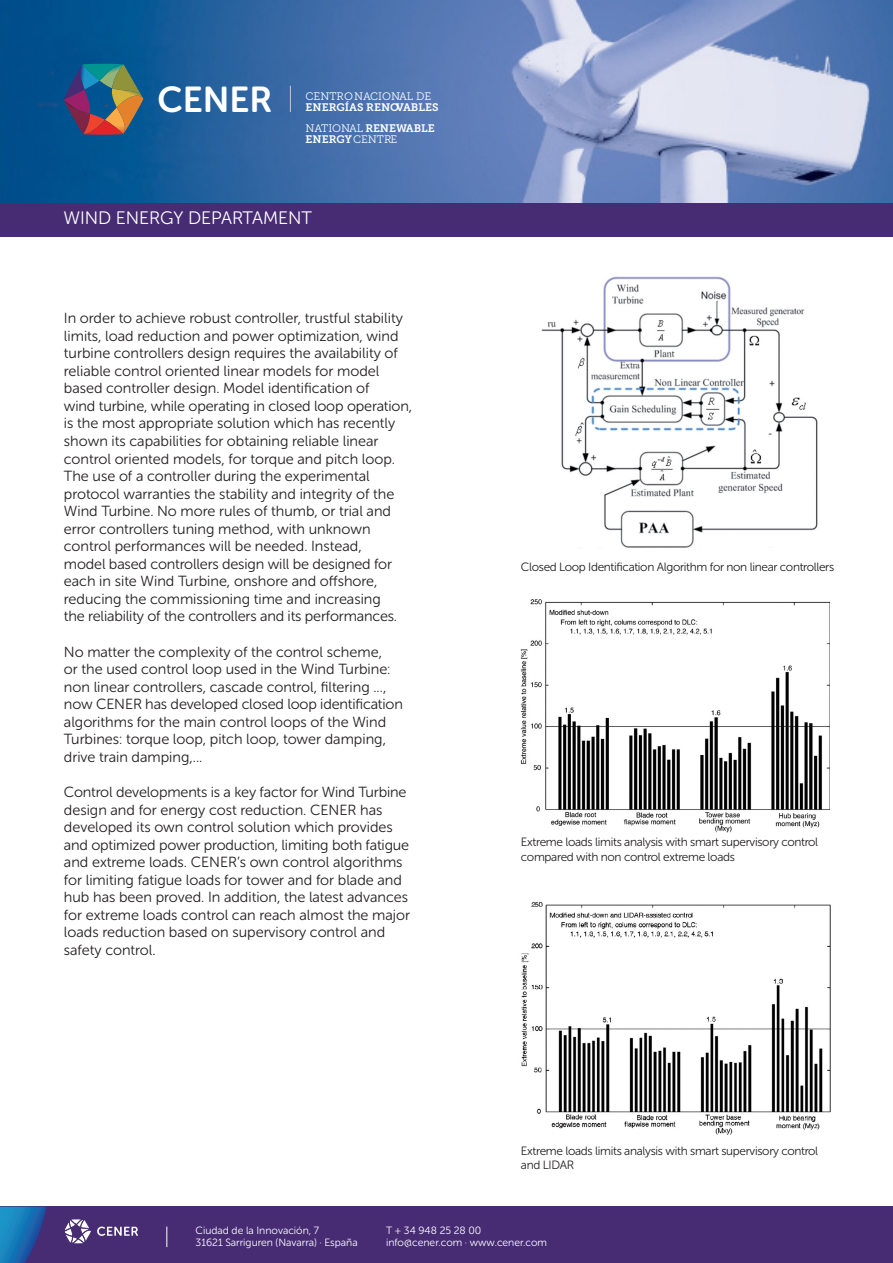
<style>
.page{position:relative;width:893px;height:1263px;background:#fff}
.page>*{position:absolute;margin:0;border:0;box-sizing:border-box;transform-origin:0 0}
.t1{font:35.85px "Museo Sans Rounded 700";color:#fff}
.t2{font:18px "Museo Sans Rounded 300";color:#fff}
.t3{font:14.7px/17.5px "Museo Sans Rounded 300";color:#231f20}
.t4{font:12px/14.4px "Museo Sans Rounded 300";letter-spacing:-.025em;color:#231f20}
.t5{font:10.8px/20.1px "Museo Slab 700";color:#fff}
.t6{font:10.8px "Museo Slab 300";color:#fff}
.t7{font:10.5px/12px "Museo Sans Rounded 300";color:#fff}
.s1{font-family:"Museo Slab 300"}
</style>
<div class="page">
<div style="left:0;top:0;width:893px;height:236px;background:#472c74"></div>
<img style="left:0;top:0;width:892px;height:203px">
<svg style="left:64px;top:64px;width:79px;height:71px;background:#5c626c"></svg>
<svg style="left:290px;top:86px;width:1px;height:26px"></svg>
<div style="left:0;top:1206px;width:893px;height:57px;background:#472c74"></div>
<svg style="left:0;top:1206px;width:168px;height:57px"></svg>
<img style="left:541px;top:276px;width:277px;height:272px">
<img style="left:521px;top:599px;width:308px;height:234px">
<img style="left:521px;top:902px;width:310px;height:233px">
<h1 class="t1" style="left:157px;top:79px;width:116px">CENER</h1>
<p class="t6" style="left:306px;top:90px;width:127px">CENTRO NACIONAL DE</p>
<p class="t5" style="left:306px;top:98px;width:134px">ENERGÍAS RENOVABLES<br><span class="s1">NATIONAL</span> RENEWABLE</p>
<p class="t5" style="left:306px;top:129px;width:93px">ENERGY<span class="s1">CENTRE</span></p>
<p class="t2" style="left:63px;top:208px;width:250px">WIND ENERGY DEPARTAMENT</p>
<p class="t3" style="left:64px;top:309px;width:350px">In order to achieve robust controller, trustful stability limits, load reduction and power optimization, wind turbine controllers design requires the availability of reliable control oriented linear models for model based controller design. Model identification of<br>wind turbine, while operating in closed loop operation, is the most appropriate solution which has recently shown its capabilities for obtaining reliable linear control oriented models, for torque and pitch loop.<br>The use of a controller during the experimental protocol warranties the stability and integrity of the Wind Turbine. No more rules of thumb, or trial and error controllers tuning method, with unknown control performances will be needed. Instead,<br>model based controllers design will be designed for each in site Wind Turbine, onshore and offshore, reducing the commissioning time and increasing<br>the reliability of the controllers and its performances.</p>
<p class="t3" style="left:64px;top:643px;width:341px">No matter the complexity of the control scheme,<br>or the used control loop used in the Wind Turbine: non linear controllers, cascade control, filtering ..., now CENER has developed closed loop identification algorithms for the main control loops of the Wind Turbines: torque loop, pitch loop, tower damping, drive train damping,...</p>
<p class="t3" style="left:64px;top:783px;width:347px">Control developments is a key factor for Wind Turbine design and for energy cost reduction. CENER has developed its own control solution which provides and optimized power production, limiting both fatigue and extreme loads. CENER’s own control algorithms for limiting fatigue loads for tower and for blade and</p>
<p class="t3" style="left:64px;top:889px;width:348px">hub has been proved. In addition, the latest advances for extreme loads control can reach almost the major loads reduction based on supervisory control and safety control.</p>
<p class="t4" style="left:521px;top:560px;width:315px">Closed Loop Identification Algorithm for non linear controllers</p>
<p class="t4" style="left:521px;top:835px;width:299px">Extreme loads limits analysis with smart supervisory control compared with non control extreme loads</p>
<p class="t4" style="left:521px;top:1144px;width:299px">Extreme loads limits analysis with smart supervisory control and LIDAR</p>
<p class="t7" style="left:196px;top:1225px;width:125px">Ciudad de la Innovación, 7</p>
<p class="t7" style="left:196px;top:1237px;width:164px">31621 Sarriguren (Navarra) · España</p>
<p class="t7" style="left:386px;top:1225px;width:162px">T + 34 948 25 28 00 info@cener.com · www.cener.com</p>
</div>
